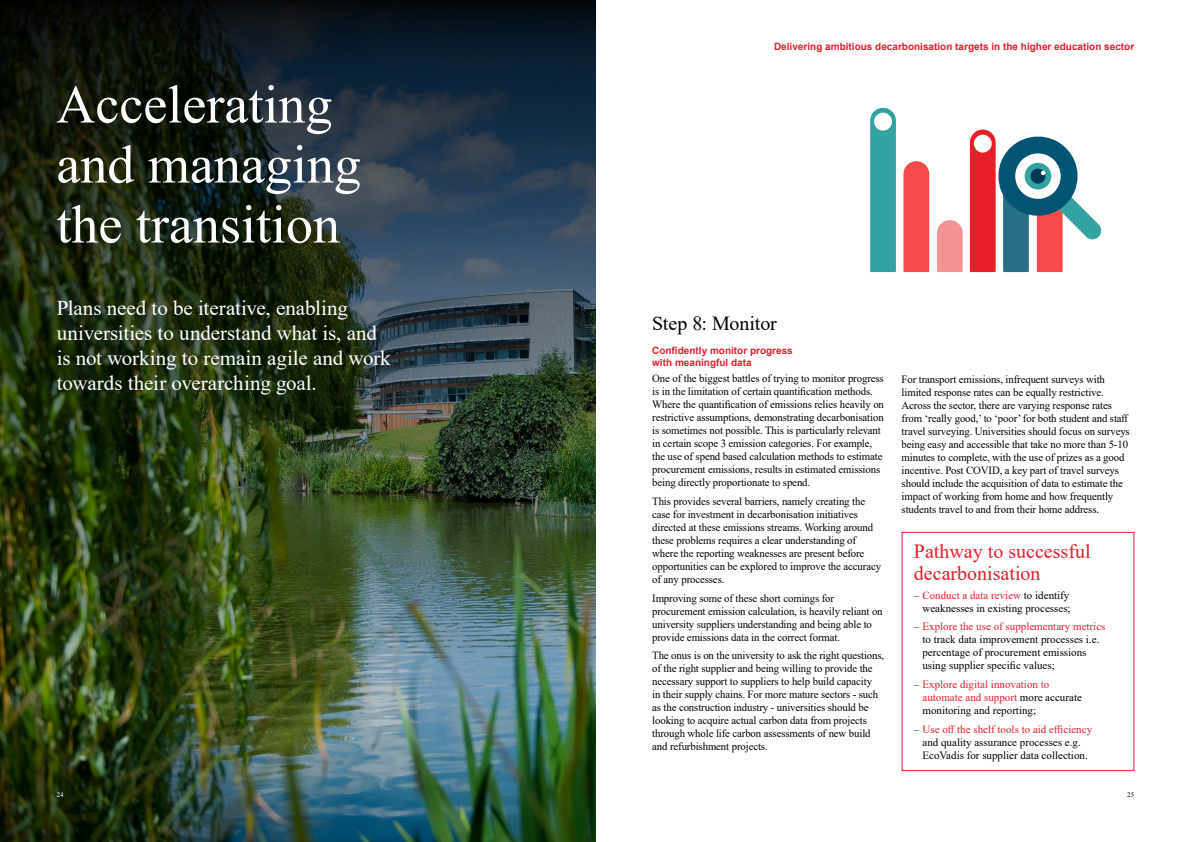
<style>
.page{position:relative;width:1191px;height:842px;background:#fff}
.page>*{position:absolute;margin:0;border:0;box-sizing:border-box;transform-origin:0 0}
.t1{font:54px/60px "Times New Roman";color:#fff}
.t2{font:21px/25px "Times New Roman";letter-spacing:-.005em;color:#fff}
.t3{font:20px/22px "Times New Roman";color:#e31f2b}
.t4{font:20px "Times New Roman";letter-spacing:-.01em;color:#000}
.t5{font:11px/13px "Times New Roman";letter-spacing:-.01em;color:#000}
.t6{font:11px/13px "Times New Roman";color:#e31f2b}
.t7{font:700 10px/12px "Arial";color:#e31f2b}
.t8{font:7px "Times New Roman";color:#000}
.t9{font:7px "Times New Roman";color:#fff}
.s1{color:#e31f2b}
.s2{color:#000}
</style>
<div class="page">
<img style="left:0;top:0;width:595px;height:842px">
<svg style="left:870px;top:108px;width:26px;height:164px;background:#38a5a3"></svg>
<div style="left:903px;top:161px;width:26px;height:111px;background:#f54a4a"></div>
<svg style="left:937px;top:220px;width:25px;height:52px"></svg>
<svg style="left:970px;top:130px;width:132px;height:142px"></svg>
<div style="left:973px;top:135px;width:18px;height:18px;background:#fff;border-radius:50%"></div>
<div style="left:874px;top:113px;width:18px;height:18px;background:#fff;border-radius:50%"></div>
<div style="left:901px;top:532px;width:233px;height:239px;border:1px solid #e31f2b"></div>
<h1 class="t1" style="left:56px;top:73px;width:306px">Accelerating and managing the transition</h1>
<h2 class="t2" style="left:57px;top:295px;width:335px">Plans need to be iterative, enabling universities to understand what is, and is not working to remain agile and work towards their overarching goal.</h2>
<p class="t9" style="left:57px;top:789px;width:8px">24</p>
<p class="t7" style="left:774px;top:40px;width:362px">Delivering ambitious decarbonisation targets in the higher education sector</p>
<h3 class="t4" style="left:652px;top:309px;width:126px">Step 8: Monitor</h3>
<p class="t7" style="left:652px;top:345px;width:142px">Confidently monitor progress with meaningful data</p>
<p class="t5" style="left:652px;top:372px;width:233px">One of the biggest battles of trying to monitor progress is in the limitation of certain quantification methods.<br>Where the quantification of emissions relies heavily on restrictive assumptions, demonstrating decarbonisation is sometimes not possible. This is particularly relevant in certain scope 3 emission categories. For example, the use of spend based calculation methods to estimate procurement emissions, results in estimated emissions being directly proportionate to spend.</p>
<p class="t5" style="left:652px;top:494px;width:230px">This provides several barriers, namely creating the case for investment in decarbonisation initiatives directed at these emissions streams. Working around these problems requires a clear understanding of where the reporting weaknesses are present before opportunities can be explored to improve the accuracy of any processes.</p>
<p class="t5" style="left:652px;top:591px;width:232px">Improving some of these short comings for procurement emission calculation, is heavily reliant on university suppliers understanding and being able to provide emissions data in the correct format.</p>
<p class="t5" style="left:652px;top:649px;width:234px">The onus is on the university to ask the right questions, of the right supplier and being willing to provide the necessary support to suppliers to help build capacity<br>in their supply chains. For more mature sectors - such as the construction industry - universities should be looking to acquire actual carbon data from projects through whole life carbon assessments of new build and refurbishment projects.</p>
<p class="t5" style="left:901px;top:372px;width:230px">For transport emissions, infrequent surveys with limited response rates can be equally restrictive.<br>Across the sector, there are varying response rates from ‘really good,’ to ‘poor’ for both student and staff travel surveying. Universities should focus on surveys being easy and accessible that take no more than 5-10 minutes to complete, with the use of prizes as a good incentive. Post COVID, a key part of travel surveys should include the acquisition of data to estimate the impact of working from home and how frequently students travel to and from their home address.</p>
<h3 class="t3" style="left:914px;top:540px;width:178px">Pathway to successful decarbonisation</h3>
<p class="t5" style="left:914px;top:588px;width:158px;text-align:right">– <span class="s1">Conduct a data review</span> to identify weaknesses in existing processes;</p>
<p class="t5" style="left:922px;top:620px;width:184px;text-indent:-9px">– <span class="s1">Explore the use of supplementary metrics </span>to track data improvement processes i.e. percentage of procurement emissions using supplier specific values;</p>
<p class="t6" style="left:922px;top:677px;width:161px;text-indent:-9px"><span class="s2">–</span> Explore digital innovation to automate and support <span class="s2">more accurate monitoring and reporting;</span></p>
<p class="t5" style="left:914px;top:722px;width:180px;text-align:center">– <span class="s1">Use off the shelf tools to aid efficiency </span>and quality assurance processes e.g.<br>EcoVadis for supplier data collection.</p>
<p class="t8" style="left:1127px;top:789px;width:8px">25</p>
</div>
